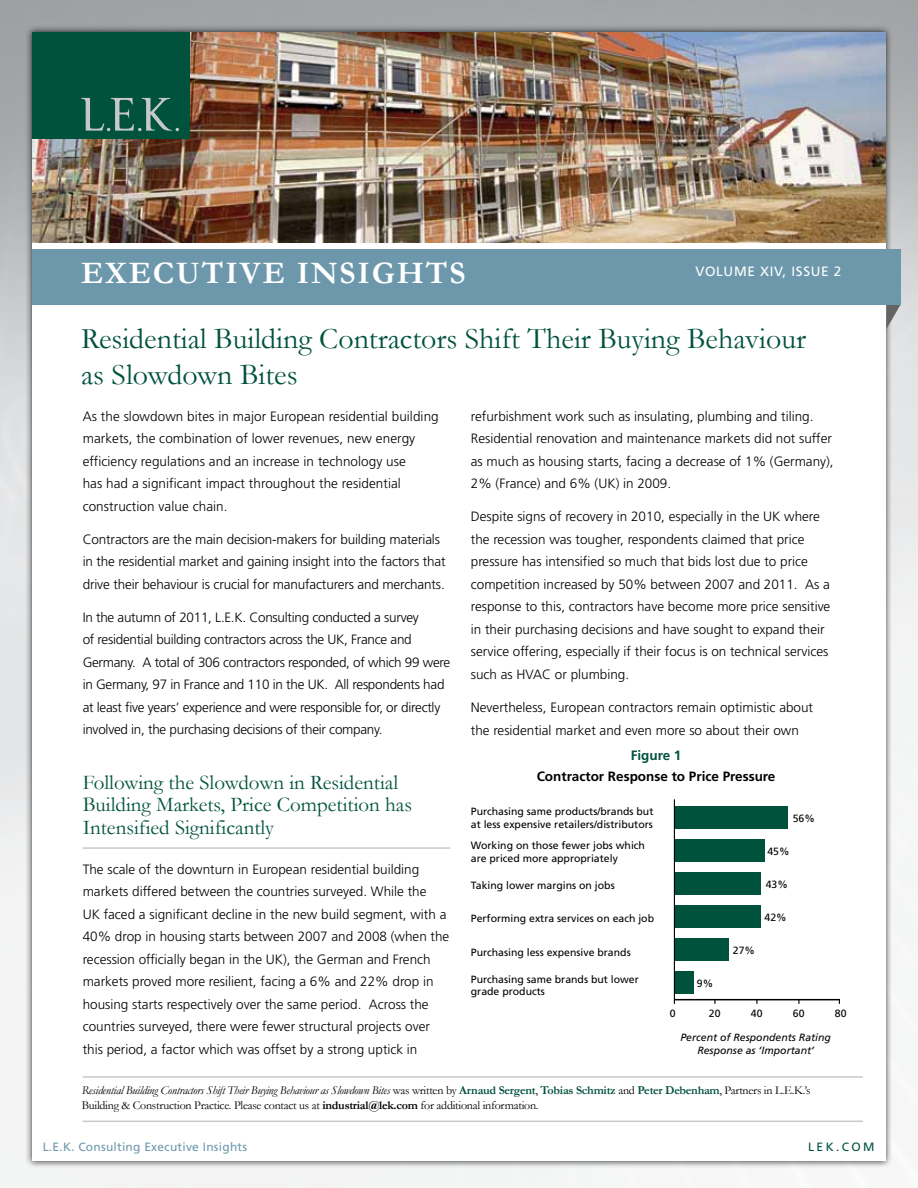
<style>
.page{position:relative;width:918px;height:1188px;background:#fff}
.page>*{position:absolute;margin:0;border:0;box-sizing:border-box;transform-origin:0 0}
.t1{font:700 31.5px "Garamond";letter-spacing:.06em;color:#fff}
.t2{font:30px/36px "Garamond";color:#00523d}
.t3{font:21px/22.5px "Garamond";color:#00523d}
.t4{font:300 13.5px/22.5px "Frutiger";color:#000}
.t5{font:300 13.5px/22.5px "Frutiger";letter-spacing:-.02em;color:#000}
.t6{font:700 13.5px "Frutiger";color:#000}
.t7{font:13.5px "Frutiger";letter-spacing:.05em;color:#fff}
.t8{font:700 13.5px "Frutiger";color:#00523d}
.t9{font:12px/15px "Garamond";letter-spacing:-.02em;color:#000}
.t10{font:12px "Frutiger";letter-spacing:.02em;color:#6d98ac}
.t11{font:12px "Frutiger";letter-spacing:.2em;color:#00523d}
.t12{font:10.5px/12.6px "Frutiger";color:#000}
.t13{font:italic 10.5px/12.6px "Frutiger";color:#000;text-align:center}
.s1{font-style:italic}
.s2{font-weight:700;color:#00523d}
.s3{font-weight:700}
</style>
<div class="page">
<div style="left:25px;top:25px;width:868px;height:1143px;background:#000;opacity:.75"></div>
<div style="left:32px;top:32px;width:854px;height:1129px;background:#fff"></div>
<svg style="left:886px;top:304px;width:15px;height:25px"></svg>
<div style="left:32px;top:249px;width:869px;height:55px;background:#6d98ac"></div>
<img style="left:32px;top:32px;width:854px;height:211px">
<div style="left:32px;top:32px;width:158px;height:107px;background:#00523d"></div>
<svg style="left:81px;top:98px;width:98px;height:33px"></svg>
<hr style="left:83px;top:847px;width:367px;height:2px;background:#c7c8ca">
<div style="left:674px;top:807px;width:114px;height:22px;background:#00523d"></div>
<div style="left:674px;top:840px;width:91px;height:22px;background:#00523d"></div>
<div style="left:674px;top:873px;width:87px;height:22px;background:#00523d"></div>
<div style="left:674px;top:906px;width:87px;height:22px;background:#00523d"></div>
<div style="left:674px;top:939px;width:55px;height:22px;background:#00523d"></div>
<div style="left:674px;top:972px;width:20px;height:22px;background:#00523d"></div>
<hr style="left:83px;top:1076px;width:780px;height:2px;background:#c7c8ca">
<hr style="left:83px;top:1121px;width:780px;height:1px;background:#c7c8ca">
<hr style="left:674px;top:799px;width:1px;height:205px;background:#000">
<hr style="left:674px;top:999px;width:166px;height:1px;background:#000">
<h1 class="t1" style="left:81px;top:255px;width:386px">Exe cutive insights</h1>
<p class="t7" style="left:695px;top:263px;width:147px">Volume XIV, Issue 2</p>
<h2 class="t2" style="left:81px;top:321px;width:727px">Residential Building Contractors Shift Their Buying Behaviour as Slowdown Bites</h2>
<p class="t4" style="left:83px;top:405px;width:358px">As the slowdown bites in major European residential building markets, the combination of lower revenues, new energy efficiency regulations and an increase in technology use<br>has had a significant impact throughout the residential construction value chain.</p>
<p class="t4" style="left:83px;top:528px;width:364px">Contractors are the main decision-makers for building materials in the residential market and gaining insight into the factors that drive their behaviour is crucial for manufacturers and merchants.</p>
<p class="t5" style="left:83px;top:606px;width:369px">In the autumn of 2011, L.E.K. Consulting conducted a survey<br>of residential building contractors across the UK, France and Germany. A total of 306 contractors responded, of which 99 were in Germany, 97 in France and 110 in the UK. All respondents had at least five years’ experience and were responsible for, or directly involved in, the purchasing decisions of their company.</p>
<h3 class="t3" style="left:83px;top:771px;width:331px">Following the Slowdown in Residential<br>Building Markets, Price Competition has<br>Intensified Significantly</h3>
<p class="t4" style="left:83px;top:858px;width:368px">The scale of the downturn in European residential building markets differed between the countries surveyed. While the<br>UK faced a significant decline in the new build segment, with a 40% drop in housing starts between 2007 and 2008 (when the recession officially began in the UK), the German and French markets proved more resilient, facing a 6% and 22% drop in housing starts respectively over the same period. Across the countries surveyed, there were fewer structural projects over this period, a factor which was offset by a strong uptick in</p>
<p class="t4" style="left:471px;top:405px;width:364px">refurbishment work such as insulating, plumbing and tiling.<br>Residential renovation and maintenance markets did not suffer as much as housing starts, facing a decrease of 1% (Germany), 2% (France) and 6% (UK) in 2009.</p>
<p class="t4" style="left:471px;top:505px;width:361px">Despite signs of recovery in 2010, especially in the UK where the recession was tougher, respondents claimed that price pressure has intensified so much that bids lost due to price competition increased by 50% between 2007 and 2011. As a response to this, contractors have become more price sensitive in their purchasing decisions and have sought to expand their service offering, especially if their focus is on technical services such as HVAC or plumbing.</p>
<p class="t4" style="left:471px;top:696px;width:344px">Nevertheless, European contractors remain optimistic about the residential market and even more so about their own</p>
<p class="t8" style="left:631px;top:747px;width:52px">Figure 1</p>
<p class="t6" style="left:537px;top:768px;width:240px">Contractor Response to Price Pressure</p>
<p class="t12" style="left:471px;top:805px;width:184px">Purchasing same products/brands but at less expensive retailers/distributors</p>
<p class="t12" style="left:793px;top:812px;width:24px">56%</p>
<p class="t12" style="left:471px;top:839px;width:176px">Working on those fewer jobs which are priced more appropriately</p>
<p class="t12" style="left:767px;top:845px;width:24px">45%</p>
<p class="t12" style="left:766px;top:878px;width:24px">43%</p>
<p class="t12" style="left:471px;top:879px;width:145px">Taking lower margins on jobs</p>
<p class="t12" style="left:765px;top:911px;width:24px">42%</p>
<p class="t12" style="left:471px;top:912px;width:185px">Performing extra services on each job</p>
<p class="t12" style="left:733px;top:944px;width:24px">27%</p>
<p class="t12" style="left:471px;top:946px;width:161px">Purchasing less expensive brands</p>
<p class="t12" style="left:471px;top:973px;width:170px">Purchasing same brands but lower grade products</p>
<p class="t12" style="left:697px;top:977px;width:18px">9%</p>
<p class="t12" style="left:670px;top:1007px;width:7px">0</p>
<p class="t12" style="left:709px;top:1007px;width:13px">20</p>
<p class="t12" style="left:751px;top:1007px;width:13px">40</p>
<p class="t13" style="left:680px;top:1031px;width:152px">Percent of Respondents Rating<br>Response as ‘Important’</p>
<p class="t12" style="left:793px;top:1007px;width:13px">60</p>
<p class="t12" style="left:835px;top:1007px;width:13px">80</p>
<p class="t9" style="left:82px;top:1083px;width:730px"><span class="s1">Residential Building Contractors Shift Their Buying Behaviour as Slowdown Bites</span> was written by <span class="s2">Arnaud Sergent</span>, <span class="s2">Tobias Schmitz</span> and <span class="s2">Peter Debenham</span>, Partners in L.E.K.’s<br>Building &amp; Construction Practice. Please contact us at <span class="s3">industrial@lek.com</span> for additional information.</p>
<p class="t10" style="left:43px;top:1139px;width:206px">L.E .K. Consulting Executive Insights</p>
<p class="t11" style="left:808px;top:1140px;width:68px">lek.com</p>
</div>
